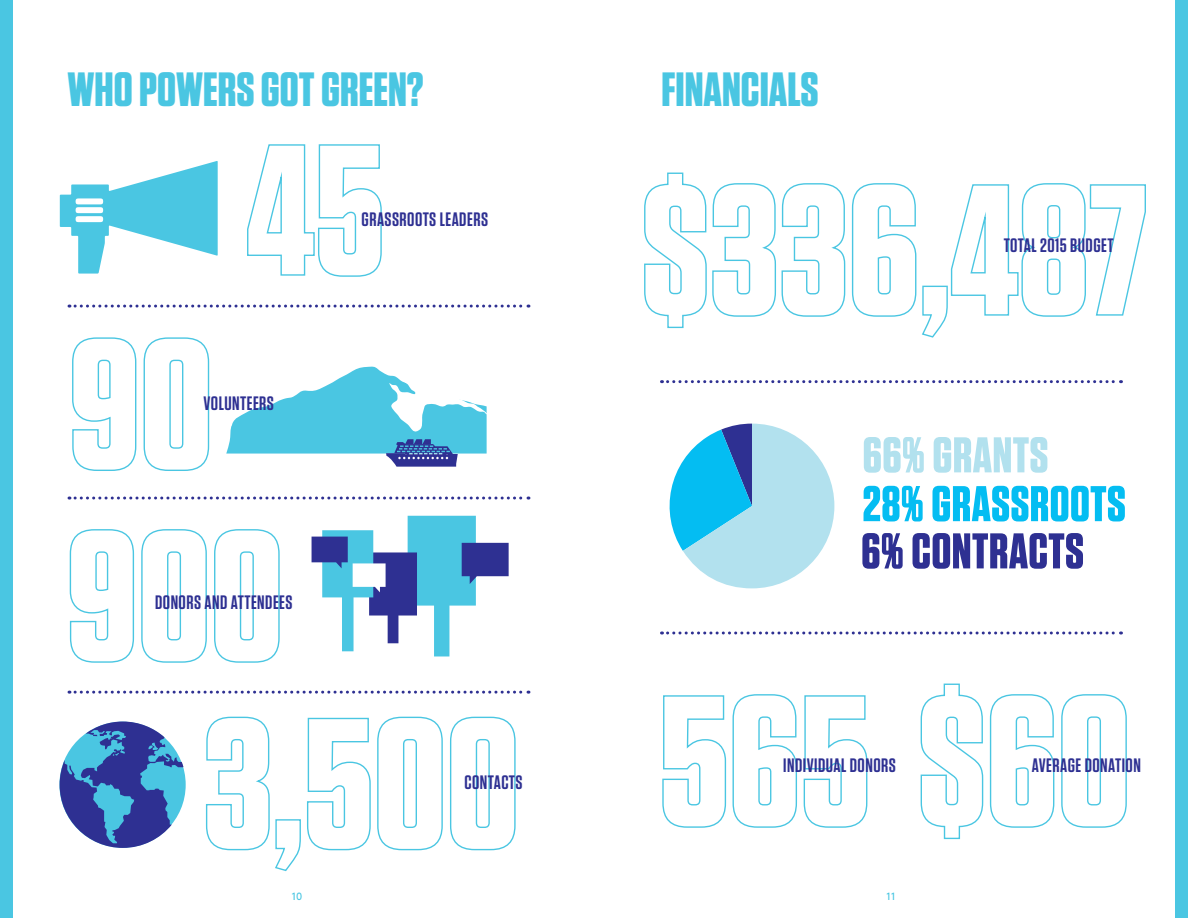
<style>
.page{position:relative;width:1188px;height:918px;background:#fff}
.page>*{position:absolute;margin:0;border:0;box-sizing:border-box;transform-origin:0 0}
.t1{font:700 50.1px "Tungsten";letter-spacing:.01em;color:#04bdf2}
.t2{font:700 50.1px "Tungsten";letter-spacing:.01em;color:#2e3092}
.t3{font:700 50.1px "Tungsten";letter-spacing:.01em;color:#b2e1ee}
.t4{font:700 48px "Tungsten";color:#4ac6e2}
.t5{font:600 19.5px "Tungsten";letter-spacing:.025em;color:#2e3092}
.t6{font:10.5px "Brown";color:#4ac6e2}
</style>
<div class="page">
<div style="left:0;top:0;width:13px;height:918px;background:#4ac6e2"></div>
<div style="left:1175px;top:0;width:13px;height:918px;background:#4ac6e2"></div>
<svg style="left:69px;top:529px;width:66px;height:134px"></svg>
<svg style="left:141px;top:529px;width:139px;height:134px"></svg>
<svg style="left:226px;top:366px;width:261px;height:101px"></svg>
<svg style="left:72px;top:337px;width:65px;height:134px"></svg>
<svg style="left:143px;top:337px;width:67px;height:134px"></svg>
<svg style="left:247px;top:144px;width:135px;height:133px"></svg>
<svg style="left:205px;top:716px;width:311px;height:156px"></svg>
<svg style="left:60px;top:161px;width:158px;height:113px"></svg>
<svg style="left:59px;top:722px;width:127px;height:126px"></svg>
<svg style="left:312px;top:516px;width:197px;height:140px"></svg>
<svg style="left:644px;top:172px;width:502px;height:166px"></svg>
<svg style="left:662px;top:694px;width:206px;height:134px"></svg>
<svg style="left:920px;top:683px;width:135px;height:157px"></svg>
<svg style="left:1061px;top:694px;width:66px;height:134px"></svg>
<svg style="left:669px;top:424px;width:165px;height:164px"></svg>
<svg style="left:662px;top:380px;width:459px;height:3px"></svg>
<svg style="left:69px;top:305px;width:460px;height:3px"></svg>
<svg style="left:69px;top:497px;width:460px;height:3px"></svg>
<svg style="left:69px;top:691px;width:460px;height:3px"></svg>
<svg style="left:662px;top:632px;width:459px;height:2px"></svg>
<h2 class="t4" style="left:68px;top:64px;width:358px">WHO POWERS GOT GREEN?</h2>
<h2 class="t4" style="left:662px;top:64px;width:159px">FINANCIALS</h2>
<p class="t5" style="left:203px;top:393px;width:72px">VOLUNTEERS</p>
<p class="t5" style="left:362px;top:209px;width:128px">GRASSROOTS LEADERS</p>
<p class="t5" style="left:155px;top:591px;width:139px">DONORS AND ATTENDEES</p>
<p class="t5" style="left:464px;top:772px;width:59px">CONTACTS</p>
<p class="t5" style="left:1004px;top:235px;width:111px">TOTAL 2015 BUDGET</p>
<h1 class="t3" style="left:863px;top:428px;width:187px">66% GRANTS</h1>
<h1 class="t1" style="left:863px;top:477px;width:265px">28% GRASSROOTS</h1>
<h1 class="t2" style="left:861px;top:524px;width:224px">6% CONTRACTS</h1>
<p class="t5" style="left:783px;top:755px;width:114px">INDIVIDUAL DONORS</p>
<p class="t5" style="left:1032px;top:755px;width:111px">AVERAGE DONATION</p>
<p class="t6" style="left:292px;top:888px;width:12px">10</p>
<p class="t6" style="left:887px;top:888px;width:10px">11</p>
</div>
